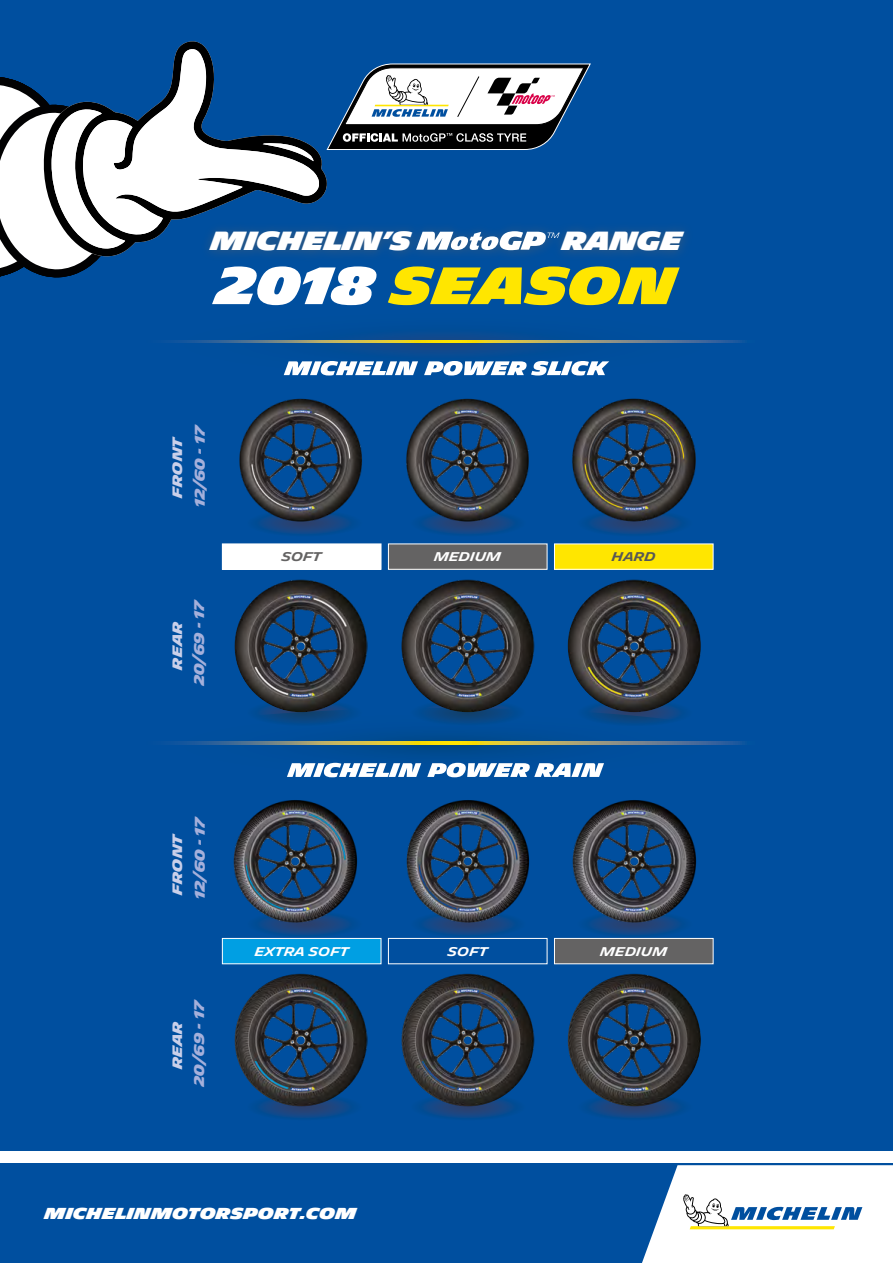
<style>
.page{position:relative;width:893px;height:1263px;background:#fff}
.page>*{position:absolute;margin:0;border:0;box-sizing:border-box;transform-origin:0 0}
.t1{font:900 50.85px "Michelin";letter-spacing:.005em;color:#ffe600}
.t2{font:900 25.5px "Michelin";letter-spacing:-.02em;color:#fff}
.t3{font:900 15.45px "Michelin";letter-spacing:.005em;color:#fff}
.t4{font:700 13.65px "Michelin";color:#a5b0db}
.t5{font:700 13.2px "Michelin";color:#cad0ea}
.t6{font:600 12.3px "Michelin";color:#fff}
.t7{font:600 12.3px "Michelin";color:#575756}
.t8{font:600 12.3px "Michelin";color:#646363}
.s1{color:#fff}
</style>
<div class="page">
<div style="left:0;top:1163px;width:893px;height:100px;background:#004f9f"></div>
<svg style="left:642px;top:1165px;width:251px;height:98px;background:#dee7ec"></svg>
<div style="left:0;top:0;width:893px;height:1151px;background:#004f9f"></div>
<div style="left:199px;top:221px;width:496px;height:41px;background:#646363;opacity:.5"></div>
<svg style="left:416px;top:231px;width:144px;height:19px"></svg>
<svg style="left:125px;top:41px;width:202px;height:217px"></svg>
<svg style="left:125px;top:47px;width:195px;height:188px"></svg>
<svg style="left:0;top:77px;width:125px;height:201px;background:#a1adb9"></svg>
<svg style="left:263px;top:143px;width:51px;height:18px"></svg>
<svg style="left:326px;top:63px;width:265px;height:87px"></svg>
<svg style="left:133px;top:307px;width:621px;height:73px"></svg>
<svg style="left:256px;top:515px;width:97px;height:20px"></svg>
<svg style="left:256px;top:699px;width:96px;height:16px"></svg>
<svg style="left:246px;top:915px;width:116px;height:23px"></svg>
<svg style="left:256px;top:1093px;width:97px;height:26px"></svg>
<svg style="left:419px;top:516px;width:98px;height:19px"></svg>
<svg style="left:425px;top:698px;width:89px;height:11px"></svg>
<svg style="left:410px;top:917px;width:116px;height:21px"></svg>
<svg style="left:419px;top:1092px;width:98px;height:27px"></svg>
<svg style="left:586px;top:516px;width:98px;height:19px"></svg>
<svg style="left:586px;top:698px;width:98px;height:22px"></svg>
<svg style="left:576px;top:917px;width:117px;height:21px"></svg>
<svg style="left:586px;top:1092px;width:98px;height:27px"></svg>
<svg style="left:133px;top:708px;width:621px;height:73px"></svg>
<svg style="left:133px;top:340px;width:621px;height:3px;background:#8b966c"></svg>
<svg style="left:133px;top:741px;width:621px;height:3px;background:#8b966c"></svg>
<div style="left:554px;top:544px;width:159px;height:25px;background:#ffe600"></div>
<div style="left:554px;top:544px;width:159px;height:26px;border:1px solid #fff"></div>
<div style="left:388px;top:544px;width:159px;height:25px;background:#646363"></div>
<div style="left:388px;top:544px;width:159px;height:26px;border:1px solid #fff"></div>
<div style="left:388px;top:938px;width:159px;height:26px;border:1px solid #fff"></div>
<div style="left:222px;top:544px;width:159px;height:25px;background:#fff"></div>
<div style="left:222px;top:544px;width:159px;height:26px;border:1px solid #fff"></div>
<div style="left:554px;top:938px;width:159px;height:26px;background:#646363"></div>
<div style="left:554px;top:938px;width:159px;height:26px;border:1px solid #fff"></div>
<div style="left:222px;top:938px;width:159px;height:26px;background:#009fe3"></div>
<div style="left:222px;top:938px;width:159px;height:26px;border:1px solid #fff"></div>
<svg style="left:287px;top:763px;width:317px;height:14px"></svg>
<svg style="left:284px;top:361px;width:325px;height:14px"></svg>
<img style="left:234px;top:394px;width:134px;height:133px;border-radius:67px">
<img style="left:234px;top:579px;width:134px;height:133px;border-radius:67px">
<img style="left:229px;top:795px;width:133px;height:133px;border-radius:67px">
<img style="left:234px;top:973px;width:134px;height:133px;border-radius:67px">
<img style="left:401px;top:394px;width:133px;height:133px;border-radius:67px">
<img style="left:401px;top:579px;width:133px;height:133px;border-radius:67px">
<img style="left:401px;top:795px;width:133px;height:133px;border-radius:67px">
<img style="left:401px;top:973px;width:133px;height:133px;border-radius:67px">
<img style="left:568px;top:394px;width:133px;height:133px;border-radius:67px">
<img style="left:568px;top:579px;width:133px;height:133px;border-radius:67px">
<img style="left:568px;top:795px;width:133px;height:133px;border-radius:67px">
<img style="left:568px;top:973px;width:133px;height:133px;border-radius:67px">
<p class="t2" style="left:211px;top:226px;width:202px">MICHELIN’S</p>
<p class="t2" style="left:562px;top:226px;width:122px">RANGE</p>
<p class="t1" style="left:217px;top:256px;width:461px"><span class="s1">2018</span> SEASON</p>
<p class="t5" style="left:170px;top:498px;width:63px;rotate:-90deg">Front</p>
<p class="t4" style="left:192px;top:507px;width:84px;rotate:-90deg">12/60 - 17</p>
<p class="t5" style="left:170px;top:669px;width:50px;rotate:-90deg">rear</p>
<p class="t4" style="left:191px;top:685px;width:88px;rotate:-90deg">20/69 - 17</p>
<p class="t8" style="left:282px;top:550px;width:42px">SOFT</p>
<p class="t6" style="left:434px;top:550px;width:69px">MEDIUM</p>
<p class="t7" style="left:612px;top:550px;width:45px">HARD</p>
<p class="t5" style="left:170px;top:894px;width:63px;rotate:-90deg">Front</p>
<p class="t4" style="left:192px;top:898px;width:84px;rotate:-90deg">12/60 - 17</p>
<p class="t5" style="left:170px;top:1069px;width:50px;rotate:-90deg">rear</p>
<p class="t4" style="left:191px;top:1086px;width:88px;rotate:-90deg">20/69 - 17</p>
<p class="t6" style="left:255px;top:944px;width:96px">EXTRA SOFT</p>
<p class="t6" style="left:600px;top:944px;width:69px">MEDIUM</p>
<p class="t6" style="left:448px;top:944px;width:41px">SOFT</p>
<p class="t3" style="left:44px;top:1204px;width:314px">MICHELINMOTORSPORT.COM</p>
</div>
